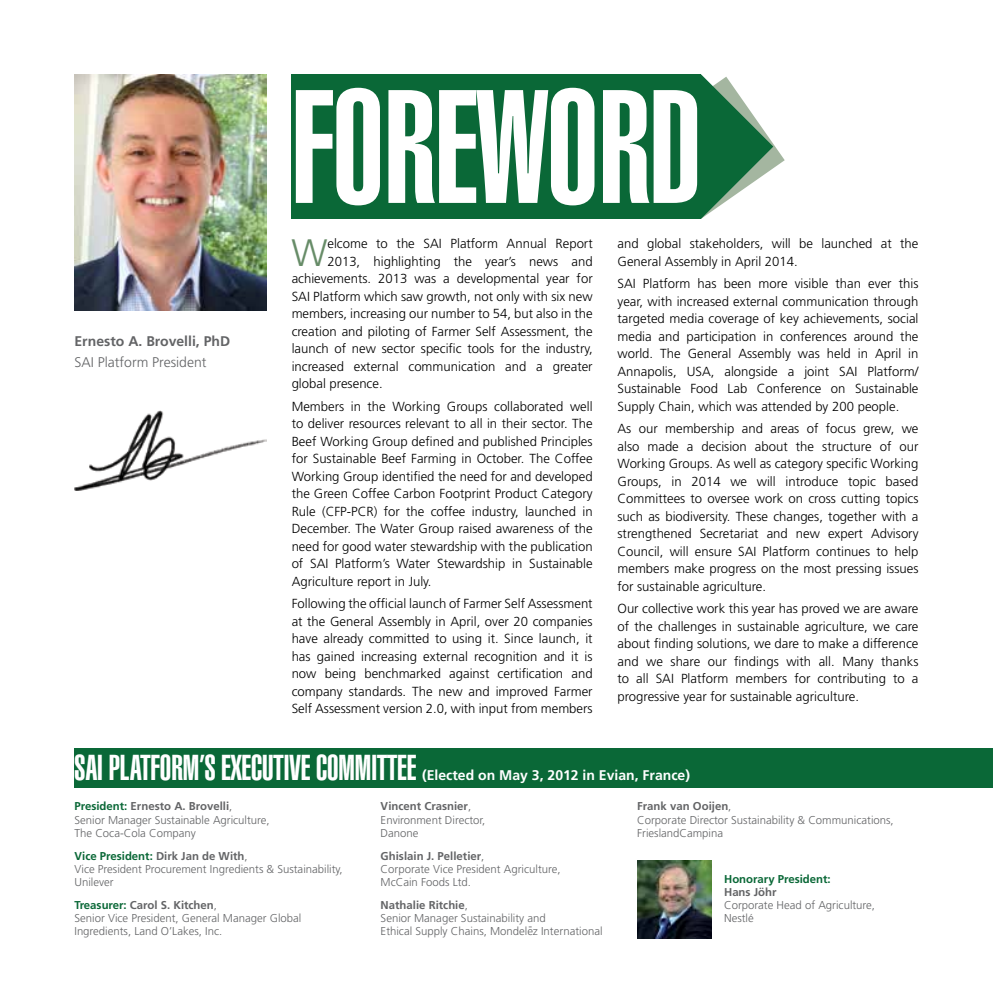
<style>
.page{position:relative;width:993px;height:993px;background:#fff}
.page>*{position:absolute;margin:0;border:0;box-sizing:border-box;transform-origin:0 0}
.t1{font:300 38.15px "Frutiger";color:#678c68}
.t2{font:900 extra-condensed 35px "Swiss 911 BT";color:#fff}
.t3{font:700 14px "Frutiger LT Std";color:#fff}
.t4{font:700 14px "Frutiger LT Std";color:#636466}
.t5{font:300 14px "Frutiger LT Std";color:#636466}
.t6{font:300 13.12px/17.5px "Frutiger";color:#000;text-align:justify}
.t7{font:300 11.38px/13.1px "Frutiger LT Std";color:#636466}
.t8{font:700 11.38px "Frutiger LT Std";color:#0a6837}
.t9{font:700 11.38px "Frutiger LT Std";color:#636466}
.t10{font:300 11.38px "Frutiger";color:#636466}
.s1{font-weight:700;color:#0a6837}
.s2{font-weight:700}
.s3{font-family:"Frutiger"}
</style>
<div class="page">
<svg style="left:701px;top:74px;width:83px;height:145px"></svg>
<div style="left:291px;top:74px;width:410px;height:145px;background:#0a6837"></div>
<div style="left:74px;top:748px;width:918px;height:39px;background:#0a6837"></div>
<svg style="left:296px;top:88px;width:401px;height:117px;fill:#fff"></svg>
<img style="left:74px;top:410px;width:193px;height:80px">
<img style="left:74px;top:74px;width:193px;height:237px">
<img style="left:637px;top:860px;width:74px;height:78px">
<p class="t4" style="left:74px;top:333px;width:157px">Ernesto A. Brovelli, PhD</p>
<p class="t5" style="left:74px;top:354px;width:133px">SAI Platform President</p>
<h1 class="t1" style="left:291px;top:231px;width:38px">W</h1>
<p class="t6" style="left:327px;top:235px;width:267px">elcome to the SAI Platform Annual Report</p>
<p class="t6" style="left:327px;top:252px;width:267px">2013, highlighting the year’s news and</p>
<p class="t6" style="left:291px;top:270px;width:302px">achievements. 2013 was a developmental year for</p>
<p class="t6" style="left:291px;top:287px;width:302px">SAI Platform which saw growth, not only with six new</p>
<p class="t6" style="left:291px;top:305px;width:302px">members, increasing our number to 54, but also in the</p>
<p class="t6" style="left:291px;top:322px;width:302px">creation and piloting of Farmer Self Assessment, the</p>
<p class="t6" style="left:291px;top:340px;width:302px">launch of new sector specific tools for the industry,</p>
<p class="t6" style="left:291px;top:357px;width:302px">increased external communication and a greater</p>
<p class="t6" style="left:291px;top:375px;width:92px">global presence.</p>
<p class="t6" style="left:291px;top:397px;width:302px">Members in the Working Groups collaborated well to deliver resources relevant to all in their sector. The Beef Working Group defined and published Principles for Sustainable Beef Farming in October. The Coffee Working Group identified the need for and developed the Green Coffee Carbon Footprint Product Category Rule (CFP-PCR) for the coffee industry, launched in December. The Water Group raised awareness of the need for good water stewardship with the publication of SAI Platform’s Water Stewardship in Sustainable Agriculture report in July.</p>
<p class="t6" style="left:291px;top:595px;width:302px">Following the official launch of Farmer Self Assessment at the General Assembly in April, over 20 companies have already committed to using it. Since launch, it has gained increasing external recognition and it is now being benchmarked against certification and company standards. The new and improved Farmer Self Assessment version 2.0, with input from members</p>
<p class="t6" style="left:617px;top:235px;width:302px">and global stakeholders, will be launched at the<br>General Assembly in April 2014.</p>
<p class="t6" style="left:617px;top:275px;width:302px">SAI Platform has been more visible than ever this year, with increased external communication through targeted media coverage of key achievements, social media and participation in conferences around the world. The General Assembly was held in April in Annapolis, USA, alongside a joint SAI Platform/ Sustainable Food Lab Conference on Sustainable Supply Chain, which was attended by 200 people.</p>
<p class="t6" style="left:617px;top:420px;width:302px">As our membership and areas of focus grew, we also made a decision about the structure of our Working Groups. As well as category specific Working Groups, in 2014 we will introduce topic based Committees to oversee work on cross cutting topics such as biodiversity. These changes, together with a strengthened Secretariat and new expert Advisory Council, will ensure SAI Platform continues to help members make progress on the most pressing issues for sustainable agriculture.</p>
<p class="t6" style="left:617px;top:600px;width:302px">Our collective work this year has proved we are aware of the challenges in sustainable agriculture, we care about finding solutions, we dare to make a difference and we share our findings with all. Many thanks to all SAI Platform members for contributing to a progressive year for sustainable agriculture.</p>
<h2 class="t2" style="left:74px;top:748px;width:343px">SAI PLATFORM’S EXECUTIVE COMMITTEE</h2>
<p class="t3" style="left:422px;top:766px;width:269px">(Elected on May 3, 2012 in Evian, France)</p>
<p class="t7" style="left:74px;top:799px;width:197px"><span class="s1">President:</span> <span class="s2">Ernesto A. Brovelli</span>,<br>Senior Manager Sustainable Agriculture,<br>The Coca-Cola Company</p>
<p class="t7" style="left:74px;top:849px;width:270px"><span class="s1">Vice President:</span> <span class="s2">Dirk Jan de With</span>,<br>Vice President Procurement Ingredients &amp; Sustainability,<br>Unilever</p>
<p class="t7" style="left:74px;top:898px;width:228px"><span class="s1">Treasurer:</span> <span class="s2">Carol S. Kitchen</span>,<br>Senior Vice President, General Manager Global<br>Ingredients, Land O’Lakes, Inc.</p>
<p class="t7" style="left:380px;top:799px;width:106px"><span class="s2">Vincent Crasnier</span>,<br>Environment Director,<br>Danone</p>
<p class="t7" style="left:380px;top:849px;width:181px"><span class="s2">Ghislain J. Pelletier</span>,<br>Corporate Vice President Agriculture,<br>McCain Foods Ltd.</p>
<p class="t7" style="left:380px;top:898px;width:223px"><span class="s2">Nathalie Ritchie</span>,<br>Senior Manager Sustainability and<br>Ethical Supply Chains, <span class="s3">Mondelez</span> International</p>
<p class="t10" style="left:528px;top:919px;width:5px">-</p>
<p class="t7" style="left:637px;top:799px;width:258px"><span class="s2">Frank van Ooijen</span>,<br>Corporate Director Sustainability &amp; Communications,<br>FrieslandCampina</p>
<p class="t8" style="left:723px;top:871px;width:108px">Honorary President:</p>
<p class="t9" style="left:723px;top:885px;width:54px">Hans Jöhr</p>
<p class="t7" style="left:723px;top:898px;width:152px">Corporate Head of Agriculture,<br>Nestlé</p>
</div>
